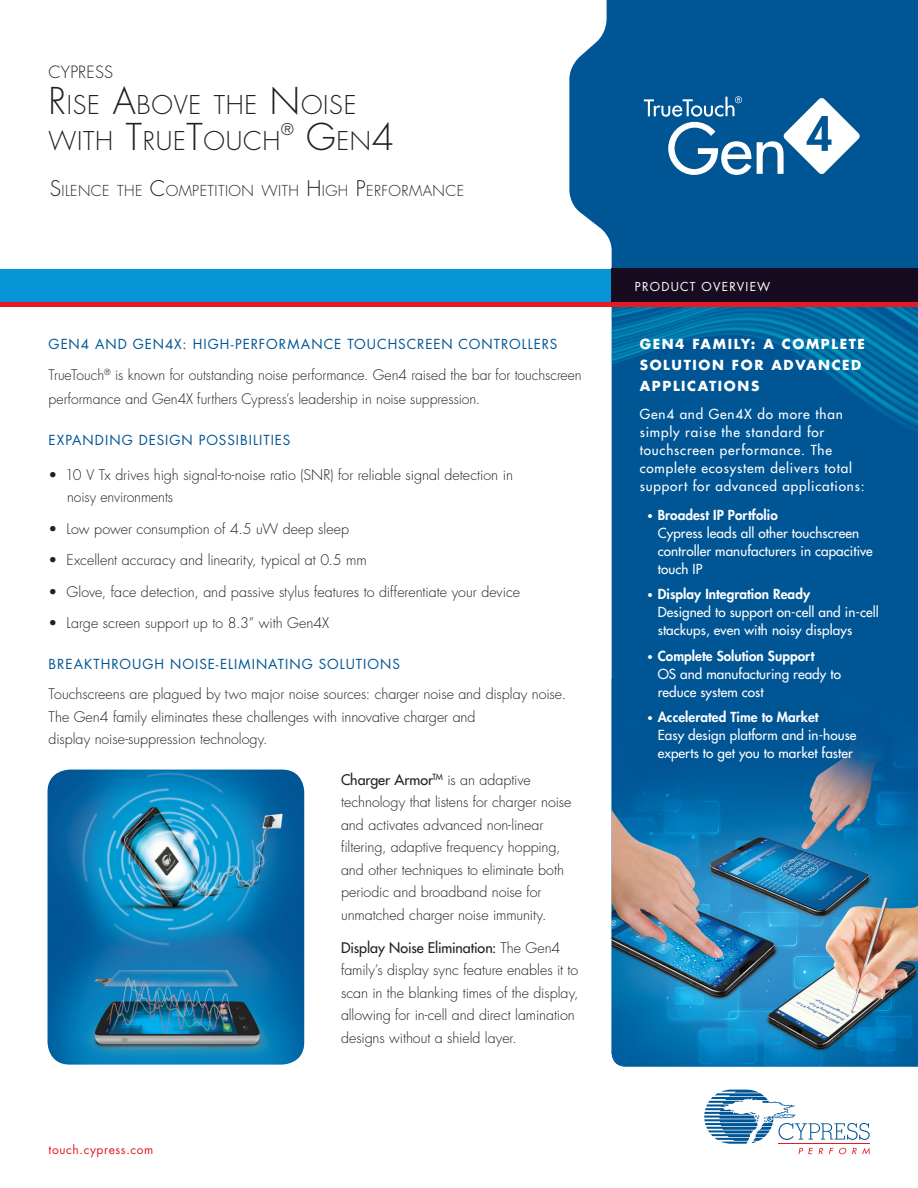
<style>
.page{position:relative;width:918px;height:1188px;background:#fff}
.page>*{position:absolute;margin:0;border:0;box-sizing:border-box;transform-origin:0 0}
.Headline_Copy{font:300 36px "Futura Std";color:#231f20}
.Headline_Copy-2{font:300 25.2px/36px "Futura Std";letter-spacing:.03em;color:#231f20}
.Headline_Copy_Small{font:300 16.5px "Futura Std";letter-spacing:.01em;color:#231f20}
.Headline_Copy-3{font:300 15.75px "Futura Std";color:#231f20}
.Headline_Copy-4{font:300 14.7px "Futura Std";letter-spacing:.03em;color:#231f20}
.Body_Copy{font:300 14.25px/22.5px "Futura Std";color:#231f20}
.Sidebar_Subheader{font:500 13.5px/18px "Futura Std";letter-spacing:.005em;color:#fff}
.Sidebar_Subheader-2{font:500 13.5px/18px "Futura Std";letter-spacing:.06em;color:#fff}
.Subhead{font:13.5px "Futura Std";letter-spacing:.07em;color:#005595}
.Sidebar_Header{font:700 13.5px/21px "Futura Std";letter-spacing:.12em;color:#fff}
.z_URL{font:12px "Futura Std";letter-spacing:.05em;color:#e51a23}
.t1{font:12px "Futura Std";letter-spacing:.1em;color:#fff}
.s1{font-size:36px}
.s2{font-size:25.2px}
.s3{font-size:21px}
.s4{font-weight:500}
.s5{font-weight:800;font-size:10.5px}
.s6{font-weight:800}
</style>
<div class="page">
<svg style="left:569px;top:0;width:349px;height:679px;background:#1f69a1"></svg>
<svg style="left:704px;top:1090px;width:166px;height:64px"></svg>
<img style="left:612px;top:307px;width:306px;height:156px">
<div style="left:0;top:269px;width:918px;height:34px;background:#0696d7"></div>
<div style="left:612px;top:269px;width:306px;height:35px;background:#170c1f"></div>
<div style="left:0;top:302px;width:918px;height:5px;background:#e51a23"></div>
<img style="left:611px;top:679px;width:307px;height:387px">
<svg style="left:757px;top:98px;width:103px;height:76px"></svg>
<svg style="left:644px;top:96px;width:107px;height:79px"></svg>
<img style="left:48px;top:770px;width:256px;height:295px">
<p class="Headline_Copy_Small" style="left:49px;top:62px;width:66px">CYPRESS</p>
<p class="Headline_Copy-2" style="left:49px;top:88px;width:309px"><span class="s1">R</span>ISE <span class="s1">A</span>BOVE THE <span class="s1">N</span>OISE<br>WITH <span class="s1">T</span>RUE<span class="s1">T</span>OUCH</p>
<p class="Headline_Copy-3" style="left:281px;top:120px;width:14px">®</p>
<p class="Headline_Copy" style="left:306px;top:115px;width:90px">G<span class="s2">EN</span>4</p>
<p class="Headline_Copy-4" style="left:50px;top:182px;width:416px"><span class="s3">S</span>ILENCE THE <span class="s3">C</span>OMPETITION WITH <span class="s3">H</span> IGH <span class="s3">P</span>ERFORMANCE</p>
<p class="Subhead" style="left:49px;top:335px;width:510px">GEN4 AND GEN4X: HIGH-PERFORMANCE TOUCHSCREEN CONTROLLERS</p>
<p class="Body_Copy" style="left:49px;top:363px;width:535px;line-height:24px">TrueTouch<sup>®</sup> is known for outstanding noise performance. Gen4 raised the bar for touchscreen performance and Gen4X furthers Cypress’s leadership in noise suppression.</p>
<p class="Subhead" style="left:49px;top:432px;width:243px">EXPANDING DESIGN POSSIBILITIES</p>
<p class="Body_Copy" style="left:67px;top:464px;width:447px;text-indent:-18px">• 10 V Tx drives high signal-to-noise ratio (SNR) for reliable signal detection in noisy environments</p>
<p class="Body_Copy" style="left:49px;top:518px;width:302px">• Low power consumption of 4.5 uW deep sleep</p>
<p class="Body_Copy" style="left:49px;top:549px;width:320px">• Excellent accuracy and linearity, typical at 0.5 mm</p>
<p class="Body_Copy" style="left:49px;top:581px;width:473px">• Glove, face detection, and passive stylus features to differentiate your device</p>
<p class="Body_Copy" style="left:49px;top:612px;width:282px">• Large screen support up to 8.3” with Gen4X</p>
<p class="Subhead" style="left:49px;top:656px;width:353px">BREAKTHROUGH NOISE-ELIMINATING SOLUTIONS</p>
<p class="Body_Copy" style="left:49px;top:683px;width:519px">Touchscreens are plagued by two major noise sources: charger noise and display noise.<br>The Gen4 family eliminates these challenges with innovative charger and<br>display noise-suppression technology.</p>
<p class="Body_Copy" style="left:341px;top:769px;width:232px"><span class="s4">Charger Armor</span><sup>TM</sup> is an adaptive technology that listens for charger noise and activates advanced non-linear filtering, adaptive frequency hopping, and other techniques to eliminate both periodic and broadband noise for unmatched charger noise immunity.</p>
<p class="Body_Copy" style="left:341px;top:937px;width:239px"><span class="s4">Display Noise Elimination:</span> The Gen4 family’s display sync feature enables it to scan in the blanking times of the display, allowing for in-cell and direct lamination designs without a shield layer.</p>
<p class="z_URL" style="left:49px;top:1142px;width:106px">touch.cypress.com</p>
<p class="t1" style="left:635px;top:279px;width:137px">PRODUCT OVERVIEW</p>
<p class="Sidebar_Header" style="left:640px;top:333px;width:227px">GEN4 FAMILY: A COMPLETE<br>SOLUTION FOR ADVANCED<br>APPLICATIONS</p>
<p class="Sidebar_Subheader-2" style="left:640px;top:405px;width:226px">Gen4 and Gen4X do more than simply raise the standard for touchscreen performance. The complete ecosystem delivers total support for advanced applications:</p>
<p class="Sidebar_Subheader" style="left:658px;top:506px;width:217px;text-indent:-11px"><span class="s5">•</span> <span class="s6">Broadest IP Portfolio<br></span>Cypress leads all other touchscreen controller manufacturers in capacitive touch IP</p>
<p class="Sidebar_Subheader" style="left:658px;top:585px;width:223px;text-indent:-11px"><span class="s5">•</span> <span class="s6">Display Integration Ready<br></span>Designed to support on-cell and in-cell stackups, even with noisy displays</p>
<p class="Sidebar_Subheader" style="left:658px;top:647px;width:185px;text-indent:-11px"><span class="s5">•</span> <span class="s6">Complete Solution Support<br></span>OS and manufacturing ready to reduce system cost</p>
<p class="Sidebar_Subheader" style="left:658px;top:708px;width:200px;text-indent:-11px"><span class="s5">•</span> <span class="s6">Accelerated Time to Market<br></span>Easy design platform and in-house experts to get you to market faster</p>
</div>
